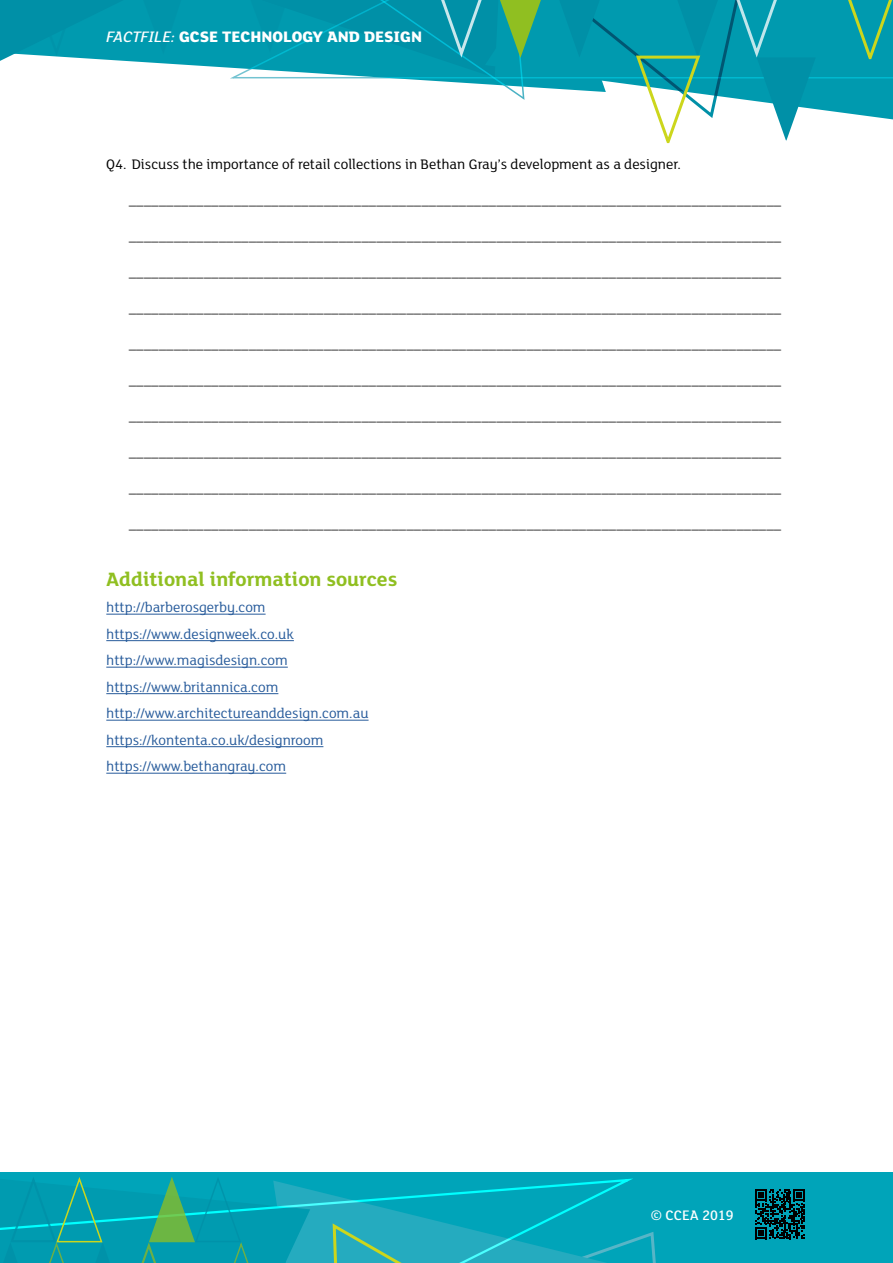
<style>
.page{position:relative;width:893px;height:1263px;background:#fff}
.page>*{position:absolute;margin:0;border:0;box-sizing:border-box;transform-origin:0 0}
.t1{font:700 21px "FS Lola";color:#90bf21}
.t2{font:800 16.5px "FS Lola";color:#fff}
.t3{font:15px "FS Lola";color:#000}
.t4{font:15px/26.5px "FS Lola";color:#275b9b}
.t5{font:500 15px "FS Lola";color:#fff}
.s1{font-weight:500;font-style:italic}
.s2{font-weight:500}
</style>
<div class="page">
<div style="left:0;top:1172px;width:893px;height:91px;background:#00a4b9"></div>
<div style="left:189px;top:0;width:36px;height:68px;background:#009aaf"></div>
<svg style="left:0;top:0;width:189px;height:65px;background:#169fb3"></svg>
<svg style="left:225px;top:0;width:668px;height:144px"></svg>
<svg style="left:0;top:1177px;width:805px;height:86px"></svg>
<hr style="left:106px;top:614px;width:160px;height:1px;background:#275b9b">
<hr style="left:106px;top:640px;width:188px;height:1px;background:#275b9b">
<hr style="left:106px;top:667px;width:182px;height:1px;background:#275b9b">
<hr style="left:106px;top:693px;width:172px;height:1px;background:#275b9b">
<hr style="left:106px;top:720px;width:263px;height:1px;background:#275b9b">
<hr style="left:106px;top:746px;width:217px;height:1px;background:#275b9b">
<hr style="left:106px;top:773px;width:180px;height:1px;background:#275b9b">
<p class="t2" style="left:200px;top:25px;width:224px">SE TECHNOLOGY AND DES GN</p>
<p class="t2" style="left:107px;top:26px;width:357px"><span class="s1">FACTFILE:</span> GCE HISTORY OF ART / <span class="s2">ARCHITECTURE</span></p>
<p class="t3" style="left:106px;top:154px;width:576px">Q4. Discuss the importance of retail collections in Bethan Gray’s development as a designer.</p>
<p class="t3" style="left:129px;top:190px;width:654px">_______________________________________________________________________________________</p>
<p class="t3" style="left:129px;top:226px;width:654px">_______________________________________________________________________________________</p>
<p class="t3" style="left:129px;top:262px;width:654px">_______________________________________________________________________________________</p>
<p class="t3" style="left:129px;top:298px;width:654px">_______________________________________________________________________________________</p>
<p class="t3" style="left:129px;top:334px;width:654px">_______________________________________________________________________________________</p>
<p class="t3" style="left:129px;top:370px;width:654px">_______________________________________________________________________________________</p>
<p class="t3" style="left:129px;top:406px;width:654px">_______________________________________________________________________________________</p>
<p class="t3" style="left:129px;top:442px;width:654px">_______________________________________________________________________________________</p>
<p class="t3" style="left:129px;top:478px;width:654px">_______________________________________________________________________________________</p>
<p class="t3" style="left:129px;top:514px;width:654px">_______________________________________________________________________________________</p>
<h1 class="t1" style="left:106px;top:564px;width:293px">Additional information sources</h1>
<p class="t4" style="left:106px;top:593px;width:264px">http://barberosgerby.com https://www.designweek.co.uk http://www.magisdesign.com https://www.britannica.com http://www.architectureanddesign.com.au https://kontenta.co.uk/designroom https://www.bethangray.com</p>
<p class="t5" style="left:651px;top:1206px;width:84px">© CCEA 2019</p>
</div>
